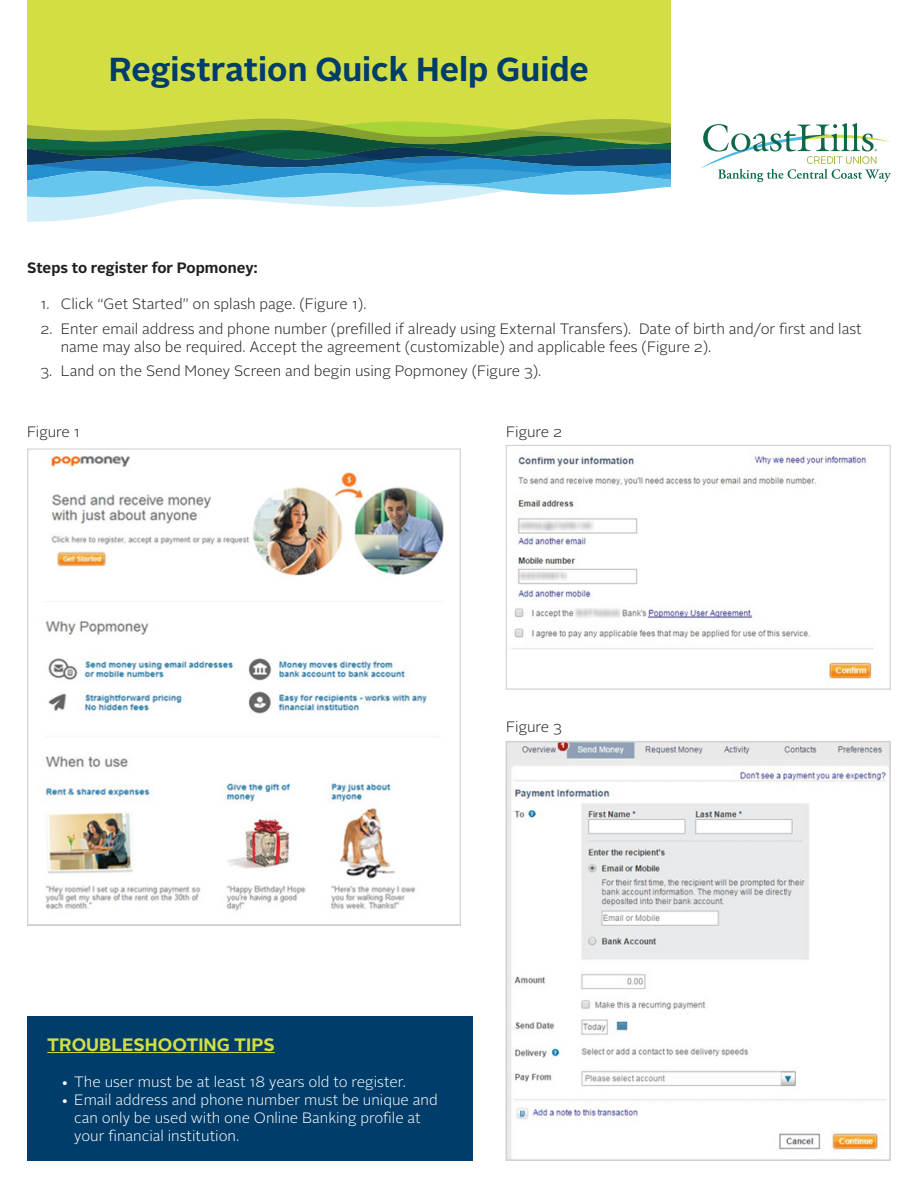
<style>
.page{position:relative;width:918px;height:1188px;background:#fff}
.page>*{position:absolute;margin:0;border:0;box-sizing:border-box;transform-origin:0 0}
.t1{font:700 33.15px "Alright Sans";color:#003d6a}
.t2{font:700 18px "Alright Sans";color:#d2de43}
.t3{font:300 15px/18px "Alright Sans";color:#231f20}
.t4{font:300 15px/18px "Alright Sans";color:#fff}
.t5{font:700 15px "Alright Sans";color:#231f20}
</style>
<div class="page">
<div style="left:27px;top:0;width:644px;height:166px;background:#d2de43"></div>
<svg style="left:27px;top:118px;width:644px;height:32px"></svg>
<svg style="left:27px;top:150px;width:644px;height:72px"></svg>
<svg style="left:700px;top:123px;width:191px;height:59px"></svg>
<div style="left:27px;top:1017px;width:445px;height:144px;background:#003d6a"></div>
<hr style="left:47px;top:1052px;width:228px;height:1px;background:#d2de43">
<img style="left:44px;top:452px;width:400px;height:459px">
<img style="left:511px;top:451px;width:362px;height:229px">
<div style="left:506px;top:445px;width:385px;height:245px;border:1px solid #d1d2d4"></div>
<img style="left:509px;top:744px;width:379px;height:414px">
<div style="left:506px;top:741px;width:385px;height:420px;border:2px solid #d1d2d4"></div>
<h1 class="t1" style="left:109px;top:46px;width:482px">Registration Quick Help Guide</h1>
<p class="t5" style="left:27px;top:257px;width:232px">Steps to register for Popmoney:</p>
<p class="t3" style="left:40px;top:295px;width:328px">1. Click “Get Started” on splash page. (Figure 1).</p>
<p class="t3" style="left:61px;top:320px;width:803px;text-indent:-20px">2. Enter email address and phone number (prefilled if already using External Transfers). Date of birth and/or first and last name may also be required. Accept the agreement (customizable) and applicable fees (Figure 2).</p>
<p class="t3" style="left:40px;top:362px;width:502px">3. Land on the Send Money Screen and begin using Popmoney (Figure 3).</p>
<p class="t3" style="left:27px;top:423px;width:54px">Figure 1</p>
<p class="t3" style="left:506px;top:423px;width:57px">Figure 2</p>
<p class="t3" style="left:506px;top:718px;width:57px">Figure 3</p>
<p class="t2" style="left:47px;top:1032px;width:229px">TROUBLESHOOTING TIPS</p>
<p class="t4" style="left:61px;top:1073px;width:347px">• The user must be at least 18 years old to register.</p>
<p class="t4" style="left:74px;top:1091px;width:365px;text-indent:-14px">• Email address and phone number must be unique and can only be used with one Online Banking profile at your financial institution.</p>
</div>
